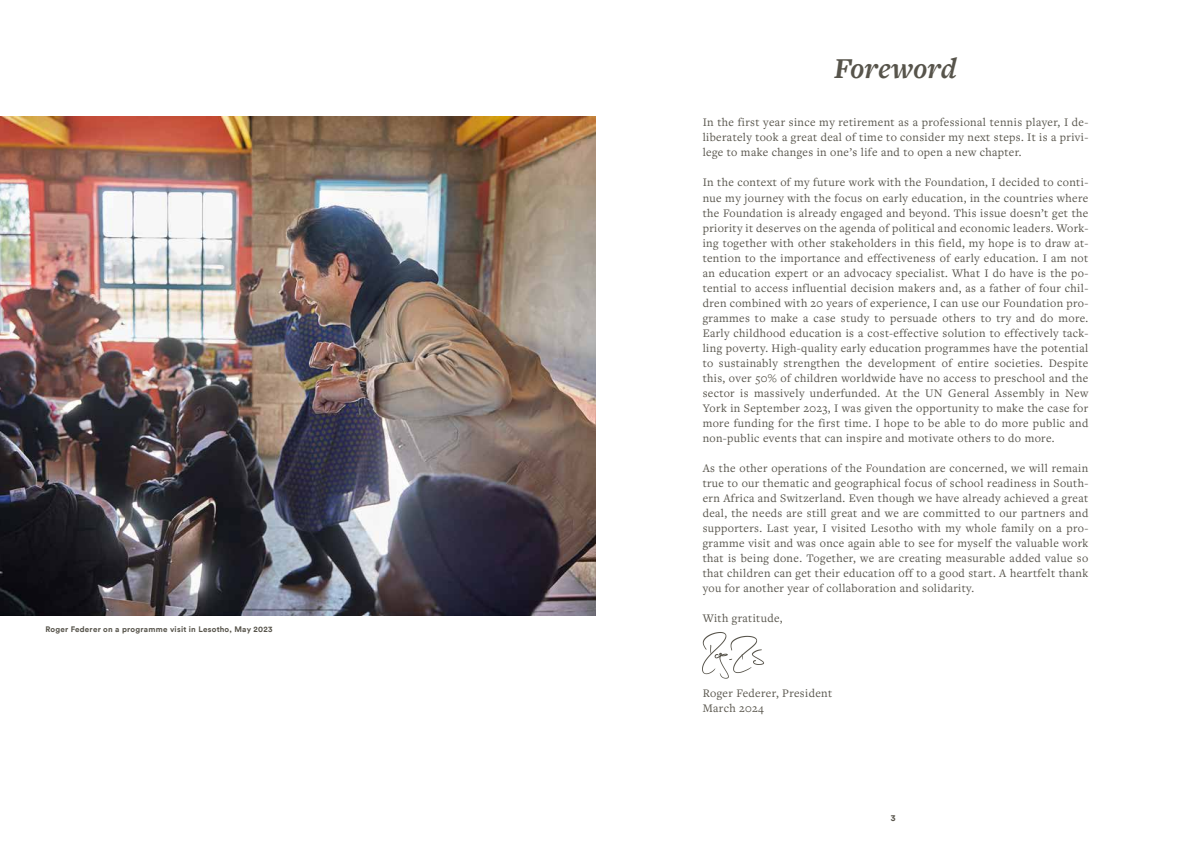
<style>
.page{position:relative;width:1191px;height:842px;background:#fff}
.page>*{position:absolute;margin:0;border:0;box-sizing:border-box;transform-origin:0 0}
.t1{font:italic 700 30px "Freight Text Pro";color:#57544b}
.t2{font:12px/15px "Freight Text Pro";letter-spacing:.03em;color:#57544b;text-align:justify}
.t3{font:700 8.8px "Circular";color:#57544b}
.t4{font:700 8px "Circular";letter-spacing:.03em;color:#57544b}
</style>
<div class="page">
<svg style="left:702px;top:632px;width:62px;height:47px"></svg>
<img style="left:0;top:116px;width:595px;height:499px">
<p class="t4" style="left:45px;top:624px;width:228px">Roger Federer on a programme visit in Lesotho, May 2023</p>
<h1 class="t1" style="left:834px;top:48px;width:124px">Foreword</h1>
<p class="t2" style="left:702px;top:115px;width:387px">In the first year since my retirement as a professional tennis player, I de&shy;liberately took a great deal of time to consider my next steps. It is a privi&shy;lege to make changes in one’s life and to open a new chapter.</p>
<p class="t2" style="left:702px;top:175px;width:387px">In the context of my future work with the Foundation, I decided to conti&shy;nue my journey with the focus on early education, in the countries where the Foundation is already engaged and beyond. This issue doesn’t get the priority it deserves on the agenda of political and economic leaders. Work&shy;ing together with other stakeholders in this field, my hope is to draw at&shy;tention to the importance and effectiveness of early education. I am not an education expert or an advocacy specialist. What I do have is the po&shy;tential to access influential decision makers and, as a father of four chil&shy;dren combined with 20 years of experience, I can use our Foundation pro&shy;grammes to make a case study to persuade others to try and do more.<br>Early childhood education is a cost-effective solution to effectively tack&shy;ling poverty. High-quality early education programmes have the potential to sustainably strengthen the development of entire societies. Despite this, over 50% of children worldwide have no access to preschool and the sector is massively underfunded. At the UN General Assembly in New York in September 2023, I was given the opportunity to make the case for more funding for the first time. I hope to be able to do more public and non-public events that can inspire and motivate others to do more.</p>
<p class="t2" style="left:702px;top:460px;width:387px">As the other operations of the Foundation are concerned, we will remain true to our thematic and geographical focus of school readiness in South&shy;ern Africa and Switzerland. Even though we have already achieved a great deal, the needs are still great and we are committed to our partners and supporters. Last year, I visited Lesotho with my whole family on a pro&shy;gramme visit and was once again able to see for myself the valuable work that is being done. Together, we are creating measurable added value so that children can get their education off to a good start. A heartfelt thank you for another year of collaboration and solidarity.</p>
<p class="t2" style="left:702px;top:610px;width:81px">With gratitude,</p>
<p class="t2" style="left:702px;top:685px;width:131px">Roger Federer, President<br>March 2024</p>
<p class="t3" style="left:891px;top:812px;width:6px">3</p>
</div>
